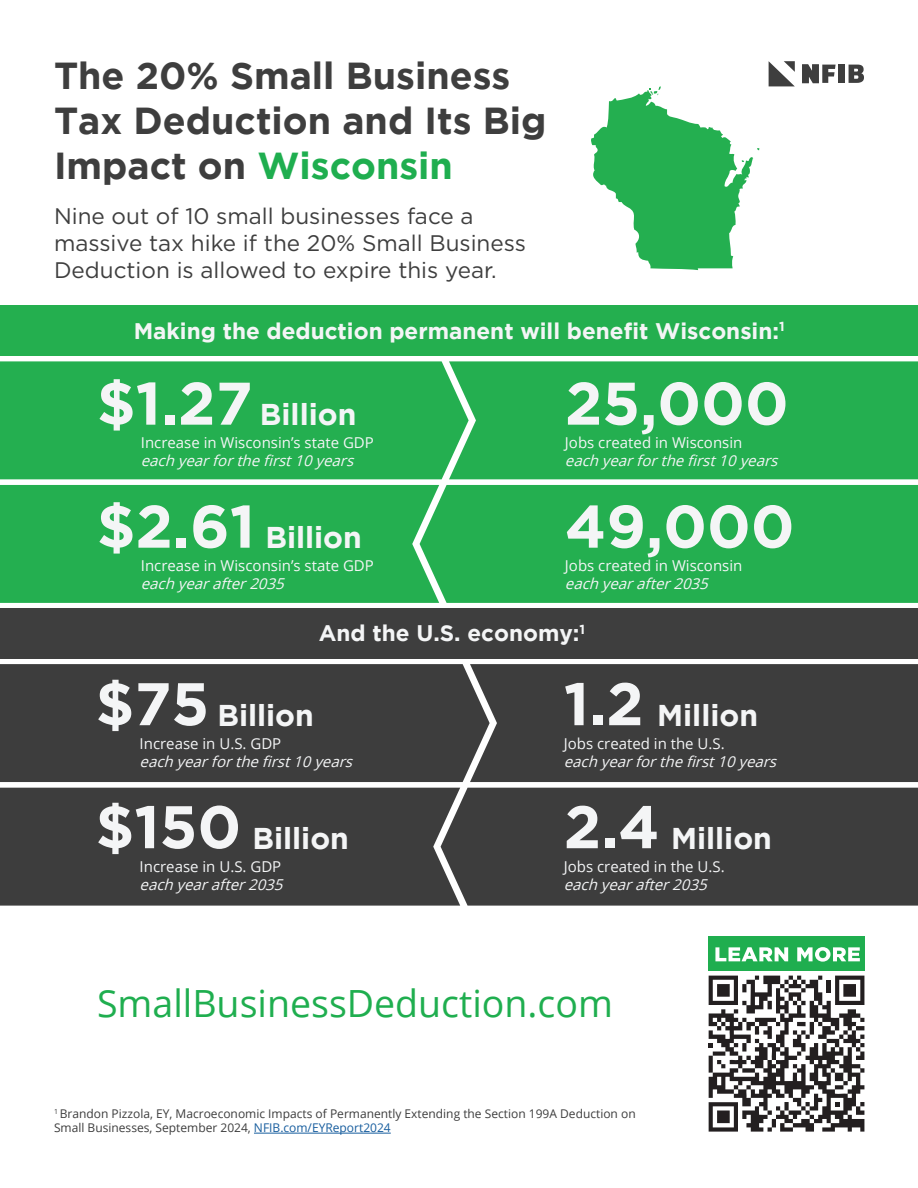
<style>
.page{position:relative;width:918px;height:1188px;background:#fff}
.page>*{position:absolute;margin:0;border:0;box-sizing:border-box;transform-origin:0 0}
.t1{font:700 60px "Gotham";color:#f4f5f6}
.t2{font:700 37.5px/45px "Gotham";color:#3e3e3e}
.t3{font:37.5px "Open Sans";color:#1fae4f}
.t4{font:700 30px "Gotham";color:#f4f5f6}
.t5{font:22.5px/27px "Gotham";color:#3e3e3e}
.t6{font:700 22.5px "Gotham";color:#f4f5f6}
.t7{font:15px "Open Sans";color:#f4f5f6}
.t8{font:italic 15px "Open Sans";color:#f4f5f6}
.t9{font:12px/14.4px "Open Sans";color:#3d3d3d}
.s1{color:#1fae4f}
.s2{color:#175d9e}
</style>
<div class="page">
<svg style="left:769px;top:61px;width:26px;height:25px"></svg>
<svg style="left:802px;top:64px;width:34px;height:20px"></svg>
<div style="left:838px;top:65px;width:7px;height:18px;background:#3e3e3e"></div>
<svg style="left:849px;top:65px;width:15px;height:18px"></svg>
<div style="left:0;top:305px;width:918px;height:51px;background:#24af4f"></div>
<div style="left:0;top:608px;width:918px;height:51px;background:#3e3e3e"></div>
<div style="left:0;top:361px;width:449px;height:118px;background:#24af50"></div>
<div style="left:449px;top:361px;width:469px;height:118px;background:#24af50"></div>
<div style="left:439px;top:485px;width:479px;height:118px;background:#24af50"></div>
<div style="left:0;top:485px;width:439px;height:118px;background:#24af50"></div>
<div style="left:0;top:664px;width:470px;height:118px;background:#3d3d3d"></div>
<div style="left:470px;top:664px;width:448px;height:118px;background:#3d3d3d"></div>
<div style="left:460px;top:788px;width:458px;height:118px;background:#3d3d3d"></div>
<div style="left:0;top:788px;width:460px;height:118px;background:#3d3d3d"></div>
<svg style="left:709px;top:976px;width:155px;height:156px"></svg>
<hr style="left:254px;top:1133px;width:137px;height:1px;background:#175d9e">
<div style="left:709px;top:936px;width:156px;height:35px;background:#1fae4f"></div>
<svg style="left:715px;top:947px;width:73px;height:14px"></svg>
<svg style="left:797px;top:947px;width:63px;height:15px"></svg>
<svg style="left:591px;top:86px;width:169px;height:184px"></svg>
<p class="t2" style="left:54px;top:52px;width:494px">The 20% Small Business<br>Tax Deduction and Its Big<br>Impact on <span class="s1">Wisconsin</span></p>
<p class="t5" style="left:54px;top:202px;width:421px">Nine out of 10 small businesses face a</p>
<p class="t5" style="left:54px;top:229px;width:474px">massive tax hike if the 20% Small Business<br>Deduction is allowed to expire this year.</p>
<p class="t6" style="left:134px;top:318px;width:652px">Making the deduction permanent will benefit Wisconsin:<sup>1</sup></p>
<p class="t1" style="left:97px;top:369px;width:157px">$1.27</p>
<p class="t4" style="left:260px;top:397px;width:98px">Billion</p>
<p class="t7" style="left:141px;top:432px;width:235px">Increase in Wisconsin’s state GDP</p>
<p class="t8" style="left:141px;top:450px;width:219px">eachyearforthefirst10years</p>
<p class="t1" style="left:97px;top:492px;width:160px">$2.61</p>
<p class="t4" style="left:265px;top:520px;width:98px">Billion</p>
<p class="t7" style="left:141px;top:555px;width:235px">Increase in Wisconsin’s state GDP</p>
<p class="t8" style="left:141px;top:573px;width:150px">eachyearafter2035</p>
<p class="t1" style="left:565px;top:369px;width:225px">25,000</p>
<p class="t7" style="left:565px;top:432px;width:179px">Jobs created in Wisconsin</p>
<p class="t8" style="left:565px;top:450px;width:219px">eachyearforthefirst10years</p>
<p class="t1" style="left:565px;top:492px;width:231px">49,000</p>
<p class="t7" style="left:565px;top:555px;width:179px">Jobs created in Wisconsin</p>
<p class="t8" style="left:565px;top:573px;width:150px">eachyearafter2035</p>
<p class="t6" style="left:319px;top:621px;width:268px">And the U.S. economy:<sup>1</sup></p>
<p class="t1" style="left:96px;top:669px;width:115px">$75</p>
<p class="t4" style="left:217px;top:698px;width:98px">Billion</p>
<p class="t7" style="left:140px;top:733px;width:143px">Increase in U.S. GDP</p>
<p class="t8" style="left:140px;top:751px;width:219px">eachyearforthefirst10years</p>
<p class="t1" style="left:96px;top:792px;width:147px">$150</p>
<p class="t4" style="left:252px;top:821px;width:98px">Billion</p>
<p class="t7" style="left:140px;top:856px;width:143px">Increase in U.S. GDP</p>
<p class="t8" style="left:140px;top:874px;width:150px">eachyearafter2035</p>
<p class="t1" style="left:564px;top:669px;width:81px">1.2</p>
<p class="t4" style="left:657px;top:698px;width:102px">Million</p>
<p class="t7" style="left:564px;top:733px;width:162px">Jobs created in the U.S.</p>
<p class="t8" style="left:564px;top:751px;width:219px">eachyearforthefirst10years</p>
<p class="t1" style="left:564px;top:792px;width:97px">2.4</p>
<p class="t7" style="left:564px;top:856px;width:162px">Jobs created in the U.S.</p>
<p class="t8" style="left:564px;top:874px;width:150px">eachyearafter2035</p>
<p class="t4" style="left:671px;top:821px;width:102px">Million</p>
<p class="t3" style="left:97px;top:978px;width:517px">SmallBusinessDeduction.com</p>
<p class="t9" style="left:54px;top:1106px;width:583px"><sup>1</sup> Brandon Pizzola, EY, Macroeconomic Impacts of Permanently Extending the Section 199A Deduction on<br>Small Businesses, September 2024, <span class="s2">NFIB.com/EYReport2024</span></p>
</div>
